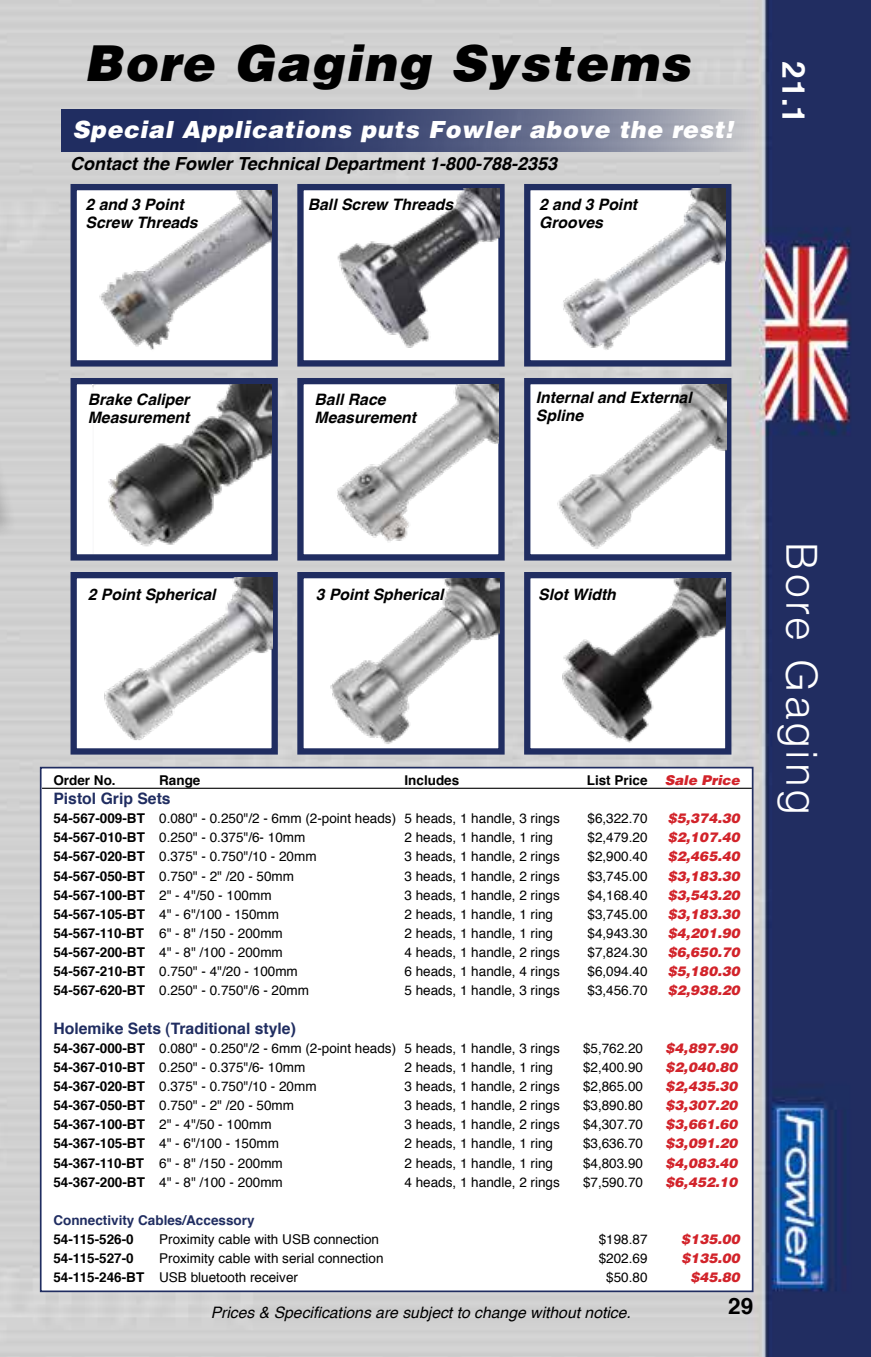
<style>
.page{position:relative;width:871px;height:1357px;background:#fff}
.page>*{position:absolute;margin:0;border:0;box-sizing:border-box;transform-origin:0 0}
.t1{font:italic 900 49.5px "Helvetica LT Std";letter-spacing:.03em;color:#000}
.t2{font:300 42.75px "Helvetica LT Std";letter-spacing:.06em;color:#fff}
.t3{font:700 31.5px "Helvetica";color:#fff}
.t4{font:italic 900 23.62px "Helvetica LT Std";letter-spacing:.03em;color:#fff}
.t5{font:700 22.5px "Helvetica";color:#000}
.t6{font:italic 700 18px "Helvetica";color:#000}
.t7{font:italic 700 15.75px/18px "Helvetica";color:#000}
.t8{font:italic 15.75px "Helvetica";color:#000}
.t9{font:700 15.75px "Helvetica";color:#202d61}
.t10{font:13.5px "Helvetica";color:#000}
.t11{font:italic 900 13.5px "Helvetica LT Std";color:#d2232a}
.t12{font:700 13.5px "Helvetica";color:#000}
.t13{font:700 13.5px "Helvetica";color:#202d61}
.s1{font-weight:700}
</style>
<div class="page">
<img style="left:0;top:0;width:871px;height:1357px">
<div style="left:524px;top:184px;width:207px;height:182px;background:#fff;border:6px solid #202d61"></div>
<div style="left:71px;top:378px;width:207px;height:182px;background:#fff;border:6px solid #202d61"></div>
<div style="left:297px;top:378px;width:208px;height:182px;background:#fff;border:6px solid #202d61"></div>
<div style="left:524px;top:378px;width:207px;height:182px;background:#fff;border:6px solid #202d61"></div>
<div style="left:71px;top:572px;width:207px;height:182px;background:#fff;border:6px solid #202d61"></div>
<div style="left:297px;top:572px;width:208px;height:182px;background:#fff;border:6px solid #202d61"></div>
<div style="left:524px;top:572px;width:207px;height:182px;background:#fff;border:6px solid #202d61"></div>
<div style="left:297px;top:184px;width:208px;height:182px;background:#fff;border:6px solid #202d61"></div>
<div style="left:71px;top:184px;width:207px;height:182px;background:#fff;border:6px solid #202d61"></div>
<div style="left:40px;top:767px;width:713px;height:525px;background:#fff;border:2px solid #202d61"></div>
<hr style="left:42px;top:788px;width:710px;height:1px;background:#000">
<div style="left:0;top:116px;width:18px;height:462px;background:#d1d1d1"></div>
<img style="left:91px;top:190px;width:181px;height:173px">
<img style="left:330px;top:189px;width:170px;height:165px">
<img style="left:554px;top:189px;width:172px;height:165px">
<img style="left:92px;top:384px;width:179px;height:170px">
<img style="left:331px;top:384px;width:168px;height:162px">
<img style="left:552px;top:384px;width:174px;height:169px">
<img style="left:98px;top:577px;width:174px;height:166px">
<img style="left:321px;top:578px;width:178px;height:168px">
<img style="left:552px;top:578px;width:174px;height:167px">
<svg style="left:61px;top:109px;width:698px;height:42px;background:#535c81"></svg>
<h1 class="t1" style="left:84px;top:30px;width:608px">Bore Gaging Systems</h1>
<h3 class="t4" style="left:72px;top:114px;width:662px">Special Applications puts Fowler above the rest!</h3>
<h3 class="t6" style="left:70px;top:149px;width:488px">Contact the Fowler Technical Department 1-800-788-2353</h3>
<p class="t7" style="left:86px;top:195px;width:114px">2 and 3 Point<br>Screw Threads</p>
<p class="t7" style="left:308px;top:195px;width:147px">Ball Screw Threads</p>
<p class="t7" style="left:539px;top:195px;width:100px">2 and 3 Point<br>Grooves</p>
<h3 class="t3" style="left:815px;top:61px;width:64px;rotate:90deg">21.1</h3>
<p class="t7" style="left:88px;top:391px;width:103px">Brake Caliper<br>Measurement</p>
<p class="t7" style="left:315px;top:391px;width:103px">Ball Race<br>Measurement</p>
<p class="t7" style="left:536px;top:388px;width:157px">Internal and External<br>Spline</p>
<p class="t7" style="left:88px;top:586px;width:129px">2 Point Spherical</p>
<p class="t7" style="left:316px;top:586px;width:129px">3 Point Spherical</p>
<p class="t7" style="left:538px;top:586px;width:79px">Slot Width</p>
<p class="t12" style="left:53px;top:771px;width:64px">Order No.</p>
<p class="t12" style="left:159px;top:771px;width:43px">Range</p>
<p class="t12" style="left:404px;top:771px;width:56px">Includes</p>
<p class="t12" style="left:587px;top:771px;width:62px">List Price</p>
<p class="t11" style="left:665px;top:771px;width:76px">Sale Price</p>
<p class="t9" style="left:53px;top:788px;width:119px">Pistol Grip Sets</p>
<p class="t10" style="left:53px;top:809px;width:508px"><span class="s1">54-567-009-BT</span> 0.080" - 0.250"/2 - 6mm (2-point heads) 5 heads, 1 handle, 3 rings</p>
<p class="t10" style="left:587px;top:809px;width:62px">$6,322.70</p>
<p class="t11" style="left:668px;top:809px;width:74px">$5,374.30</p>
<p class="t10" style="left:53px;top:828px;width:253px"><span class="s1">54-567-010-BT</span> 0.250" - 0.375"/6- 10mm</p>
<p class="t10" style="left:404px;top:828px;width:150px">2 heads, 1 handle, 1 ring</p>
<p class="t10" style="left:587px;top:828px;width:62px">$2,479.20</p>
<p class="t11" style="left:668px;top:828px;width:74px">$2,107.40</p>
<p class="t10" style="left:53px;top:847px;width:265px"><span class="s1">54-567-020-BT</span> 0.375" - 0.750"/10 - 20mm</p>
<p class="t10" style="left:404px;top:847px;width:157px">3 heads, 1 handle, 2 rings</p>
<p class="t10" style="left:587px;top:847px;width:62px">$2,900.40</p>
<p class="t11" style="left:668px;top:848px;width:74px">$2,465.40</p>
<p class="t10" style="left:53px;top:867px;width:242px"><span class="s1">54-567-050-BT</span> 0.750" - 2" /20 - 50mm</p>
<p class="t10" style="left:404px;top:867px;width:157px">3 heads, 1 handle, 2 rings</p>
<p class="t10" style="left:587px;top:867px;width:62px">$3,745.00</p>
<p class="t11" style="left:668px;top:867px;width:74px">$3,183.30</p>
<p class="t10" style="left:53px;top:886px;width:220px"><span class="s1">54-567-100-BT</span> 2" - 4"/50 - 100mm</p>
<p class="t10" style="left:404px;top:886px;width:157px">3 heads, 1 handle, 2 rings</p>
<p class="t10" style="left:587px;top:886px;width:62px">$4,168.40</p>
<p class="t11" style="left:668px;top:886px;width:74px">$3,543.20</p>
<p class="t10" style="left:53px;top:905px;width:227px"><span class="s1">54-567-105-BT</span> 4" - 6"/100 - 150mm</p>
<p class="t10" style="left:404px;top:905px;width:150px">2 heads, 1 handle, 1 ring</p>
<p class="t10" style="left:587px;top:905px;width:62px">$3,745.00</p>
<p class="t11" style="left:668px;top:905px;width:74px">$3,183.30</p>
<p class="t10" style="left:53px;top:924px;width:231px"><span class="s1">54-567-110-BT</span> 6" - 8" /150 - 200mm</p>
<p class="t10" style="left:404px;top:924px;width:150px">2 heads, 1 handle, 1 ring</p>
<p class="t10" style="left:587px;top:924px;width:62px">$4,943.30</p>
<p class="t11" style="left:668px;top:924px;width:74px">$4,201.90</p>
<p class="t10" style="left:53px;top:943px;width:231px"><span class="s1">54-567-200-BT</span> 4" - 8" /100 - 200mm</p>
<p class="t10" style="left:404px;top:943px;width:157px">4 heads, 1 handle, 2 rings</p>
<p class="t10" style="left:587px;top:943px;width:62px">$7,824.30</p>
<p class="t11" style="left:668px;top:943px;width:74px">$6,650.70</p>
<p class="t10" style="left:53px;top:962px;width:246px"><span class="s1">54-567-210-BT</span> 0.750" - 4"/20 - 100mm</p>
<p class="t10" style="left:404px;top:962px;width:157px">6 heads, 1 handle, 4 rings</p>
<p class="t10" style="left:587px;top:962px;width:62px">$6,094.40</p>
<p class="t11" style="left:668px;top:962px;width:74px">$5,180.30</p>
<p class="t10" style="left:53px;top:981px;width:257px"><span class="s1">54-567-620-BT</span> 0.250" - 0.750"/6 - 20mm</p>
<p class="t10" style="left:404px;top:981px;width:157px">5 heads, 1 handle, 3 rings</p>
<p class="t10" style="left:587px;top:981px;width:62px">$3,456.70</p>
<p class="t11" style="left:668px;top:982px;width:74px">$2,938.20</p>
<p class="t9" style="left:53px;top:1017px;width:244px">Holemike Sets (Traditional style)</p>
<p class="t10" style="left:53px;top:1039px;width:508px"><span class="s1">54-367-000-BT</span> 0.080" - 0.250"/2 - 6mm (2-point heads) 5 heads, 1 handle, 3 rings</p>
<p class="t10" style="left:583px;top:1039px;width:62px">$5,762.20</p>
<p class="t11" style="left:665px;top:1039px;width:74px">$4,897.90</p>
<p class="t10" style="left:53px;top:1058px;width:253px"><span class="s1">54-367-010-BT</span> 0.250" - 0.375"/6- 10mm</p>
<p class="t10" style="left:404px;top:1058px;width:150px">2 heads, 1 handle, 1 ring</p>
<p class="t10" style="left:583px;top:1058px;width:62px">$2,400.90</p>
<p class="t11" style="left:665px;top:1058px;width:74px">$2,040.80</p>
<p class="t10" style="left:53px;top:1077px;width:265px"><span class="s1">54-367-020-BT</span> 0.375" - 0.750"/10 - 20mm</p>
<p class="t10" style="left:404px;top:1077px;width:157px">3 heads, 1 handle, 2 rings</p>
<p class="t10" style="left:583px;top:1077px;width:62px">$2,865.00</p>
<p class="t11" style="left:665px;top:1077px;width:74px">$2,435.30</p>
<p class="t10" style="left:53px;top:1096px;width:242px"><span class="s1">54-367-050-BT</span> 0.750" - 2" /20 - 50mm</p>
<p class="t10" style="left:404px;top:1096px;width:157px">3 heads, 1 handle, 2 rings</p>
<p class="t10" style="left:583px;top:1096px;width:62px">$3,890.80</p>
<p class="t11" style="left:665px;top:1096px;width:74px">$3,307.20</p>
<p class="t10" style="left:53px;top:1115px;width:220px"><span class="s1">54-367-100-BT</span> 2" - 4"/50 - 100mm</p>
<p class="t10" style="left:404px;top:1115px;width:157px">3 heads, 1 handle, 2 rings</p>
<p class="t10" style="left:583px;top:1115px;width:62px">$4,307.70</p>
<p class="t11" style="left:665px;top:1115px;width:74px">$3,661.60</p>
<p class="t10" style="left:53px;top:1134px;width:227px"><span class="s1">54-367-105-BT</span> 4" - 6"/100 - 150mm</p>
<p class="t10" style="left:404px;top:1134px;width:150px">2 heads, 1 handle, 1 ring</p>
<p class="t10" style="left:583px;top:1134px;width:62px">$3,636.70</p>
<p class="t11" style="left:665px;top:1134px;width:74px">$3,091.20</p>
<p class="t10" style="left:53px;top:1153px;width:231px"><span class="s1">54-367-110-BT</span> 6" - 8" /150 - 200mm</p>
<p class="t10" style="left:404px;top:1153px;width:150px">2 heads, 1 handle, 1 ring</p>
<p class="t10" style="left:583px;top:1153px;width:62px">$4,803.90</p>
<p class="t11" style="left:665px;top:1154px;width:74px">$4,083.40</p>
<p class="t10" style="left:53px;top:1173px;width:231px"><span class="s1">54-367-200-BT</span> 4" - 8" /100 - 200mm</p>
<p class="t10" style="left:404px;top:1173px;width:157px">4 heads, 1 handle, 2 rings</p>
<p class="t10" style="left:583px;top:1173px;width:62px">$7,590.70</p>
<p class="t11" style="left:665px;top:1173px;width:74px">$6,452.10</p>
<p class="t13" style="left:53px;top:1211px;width:203px">Connectivity Cables/Accessory</p>
<p class="t12" style="left:53px;top:1230px;width:82px">54-115-526-0</p>
<p class="t10" style="left:159px;top:1230px;width:221px">Proximity cable with USB connection</p>
<p class="t10" style="left:599px;top:1230px;width:50px">$198.87</p>
<p class="t11" style="left:681px;top:1230px;width:60px">$135.00</p>
<p class="t12" style="left:53px;top:1249px;width:82px">54-115-527-0</p>
<p class="t10" style="left:159px;top:1249px;width:226px">Proximity cable with serial connection</p>
<p class="t10" style="left:599px;top:1249px;width:50px">$202.69</p>
<p class="t11" style="left:681px;top:1249px;width:60px">$135.00</p>
<p class="t10" style="left:53px;top:1268px;width:246px"><span class="s1">54-115-246-BT</span> USB bluetooth receiver</p>
<p class="t10" style="left:606px;top:1268px;width:43px">$50.80</p>
<p class="t11" style="left:690px;top:1268px;width:51px">$45.80</p>
<p class="t8" style="left:211px;top:1300px;width:422px">Prices &amp; Specifications are subject to change without notice.</p>
<h3 class="t5" style="left:728px;top:1290px;width:27px">29</h3>
<h2 class="t2" style="left:828px;top:542px;width:275px;rotate:90deg">Bore Gaging</h2>
</div>
